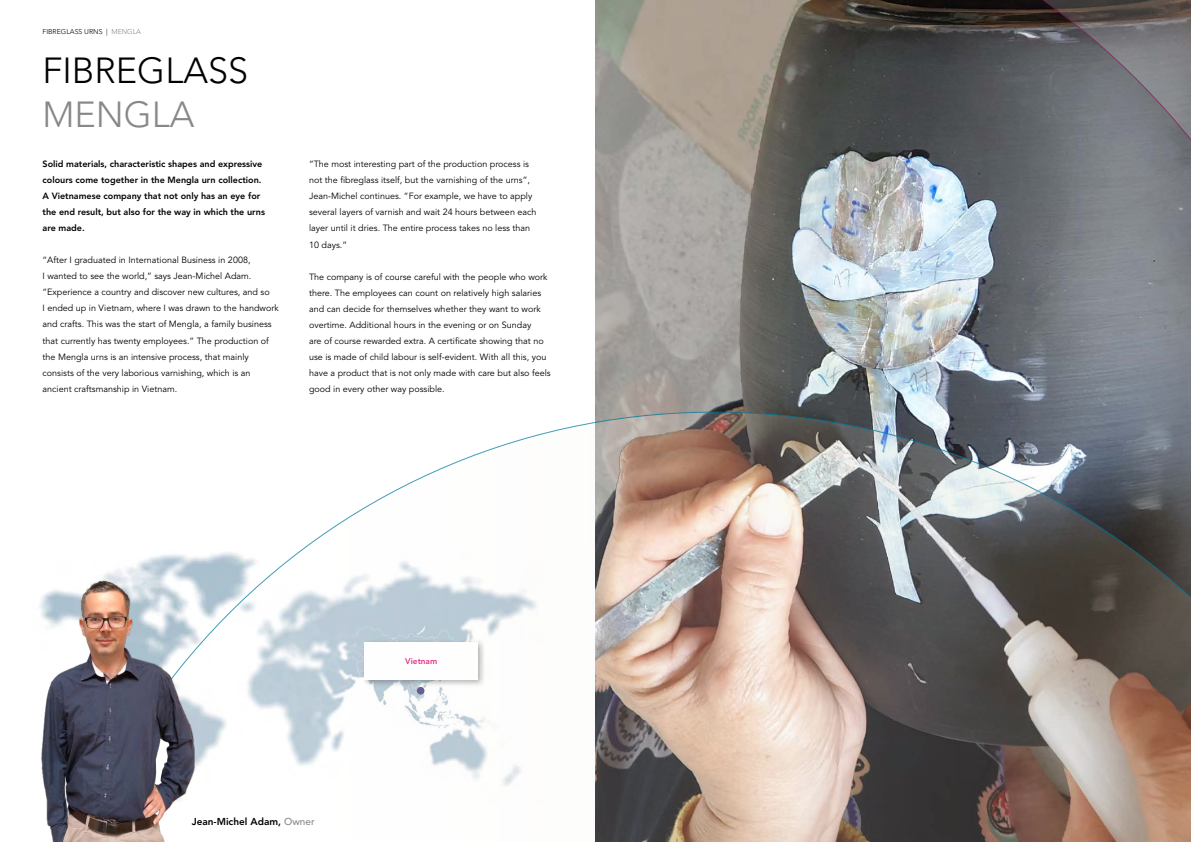
<style>
.page{position:relative;width:1191px;height:842px;background:#fff}
.page>*{position:absolute;margin:0;border:0;box-sizing:border-box;transform-origin:0 0}
.t1{font:300 36px "Avenir LT Std";color:#000}
.t2{font:300 36px "Avenir LT Std";color:#87888a}
.t3{font:800 10px "Avenir LT Std";color:#000}
.t4{font:9px/16px "Avenir LT Std";color:#000}
.t5{font:800 9px/16px "Avenir LT Std";color:#000}
.t6{font:800 8.3px "Avenir LT Std";color:#e4056f}
.t7{font:300 7px "Avenir LT Std";color:#000}
.s1{color:#87888a}
.s2{font-weight:500;color:#87888a}
</style>
<div class="page">
<img style="left:595px;top:0;width:76px;height:405px">
<svg style="left:226px;top:405px;width:445px;height:437px"></svg>
<img style="left:671px;top:0;width:520px;height:842px">
<svg style="left:740px;top:796px;width:451px;height:46px;background:#907a6e"></svg>
<img style="left:40px;top:552px;width:186px;height:290px">
<p class="t7" style="left:43px;top:27px;width:100px">FIBREGLASS URNS | <span class="s1">MENGLA</span></p>
<h1 class="t1" style="left:43px;top:50px;width:207px">FIBREGLASS</h1>
<h1 class="t2" style="left:43px;top:93px;width:154px">MENGLA</h1>
<p class="t5" style="left:43px;top:156px;width:224px">Solid materials, characteristic shapes and expressive colours come together in the Mengla urn collection.<br>A Vietnamese company that not only has an eye for the end result, but also for the way in which the urns are made.</p>
<p class="t4" style="left:43px;top:253px;width:238px">“After I graduated in International Business in 2008,<br>I wanted to see the world,” says Jean-Michel Adam. “Experience a country and discover new cultures, and so<br>I ended up in Vietnam, where I was drawn to the handwork and crafts. This was the start of Mengla, a family business that currently has twenty employees.” The production of the Mengla urns is an intensive process, that mainly consists of the very laborious varnishing, which is an ancient craftsmanship in Vietnam.</p>
<p class="t4" style="left:309px;top:157px;width:229px">“The most interesting part of the production process is not the fibreglass itself, but the varnishing of the urns”, Jean-Michel continues. “For example, we have to apply several layers of varnish and wait 24 hours between each layer until it dries. The entire process takes no less than 10 days.”</p>
<p class="t4" style="left:309px;top:269px;width:243px">The company is of course careful with the people who work there. The employees can count on relatively high salaries and can decide for themselves whether they want to work overtime. Additional hours in the evening or on Sunday<br>are of course rewarded extra. A certificate showing that no use is made of child labour is self-evident. With all this, you have a product that is not only made with care but also feels good in every other way possible.</p>
<p class="t6" style="left:405px;top:656px;width:34px">Vietnam</p>
<p class="t3" style="left:192px;top:815px;width:124px">Jean-Michel Adam, <span class="s2">Owner</span></p>
</div>
